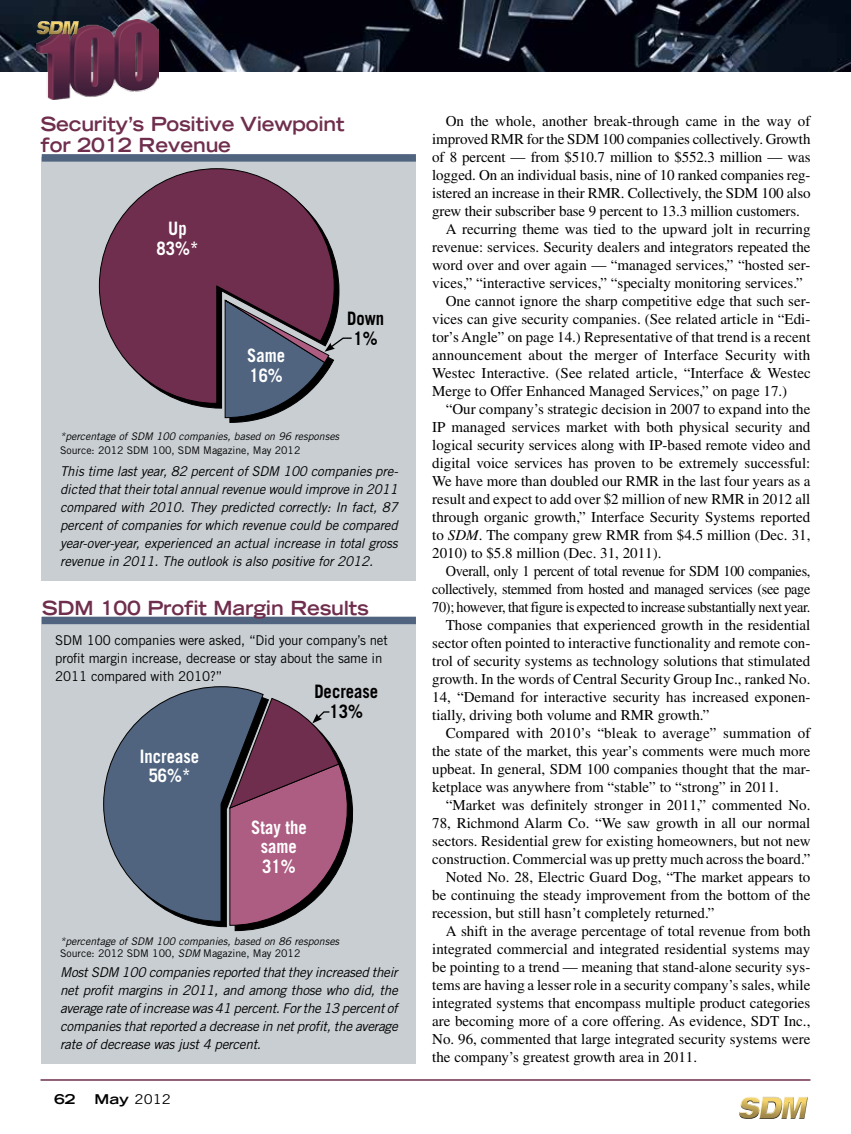
<style>
.page{position:relative;width:851px;height:1134px;background:#fff}
.page>*{position:absolute;margin:0;border:0;box-sizing:border-box;transform-origin:0 0}
.t1{font:700 expanded 19.5px/21px "Trade Gothic LH";letter-spacing:-.01em;color:#6f2e4d}
.t2{font:700 18.45px/19.8px "Trade Gothic";color:#fff;text-align:center;scale:.9 1}
.t3{font:700 18.45px/19.8px "Trade Gothic";color:#000;text-align:center;scale:.9 1}
.t4{font:15px "Times";color:#000}
.t5{font:15px "Times";letter-spacing:-.02em;color:#000;scale:.95 1}
.t6{font:italic 13.5px/18px "Trade Gothic";letter-spacing:-.015em;color:#000;text-align:justify}
.t7{font:13.5px/18px "Trade Gothic";letter-spacing:-.01em;color:#000}
.t8{font:13.5px "Trade Gothic";letter-spacing:-.01em;color:#000;scale:1.1 1}
.t9{font:700 expanded 13.5px "Trade Gothic LH";color:#000;scale:1.1 1}
.t10{font:italic 10.5px/12px "Trade Gothic";color:#000}
.t11{font:10.5px "Trade Gothic";color:#000}
.s1{font-style:normal}
.s2{font-family:"Trade Gothic LH";font-weight:700;font-stretch:expanded}
.s3{font-style:italic}
</style>
<div class="page">
<img style="left:0;top:0;width:850px;height:72px">
<svg style="left:739px;top:1097px;width:68px;height:22px"></svg>
<img style="left:36px;top:19px;width:122px;height:81px">
<svg style="left:37px;top:21px;width:42px;height:14px"></svg>
<hr style="left:40px;top:1079px;width:770px;height:2px;background:#6f2e4d">
<div style="left:42px;top:618px;width:374px;height:446px;background:#c9ced2"></div>
<div style="left:42px;top:617px;width:374px;height:7px;background:#50647f"></div>
<svg style="left:103px;top:686px;width:251px;height:245px"></svg>
<div style="left:42px;top:158px;width:374px;height:423px;background:#c9ced2"></div>
<div style="left:42px;top:154px;width:374px;height:8px;background:#50647f"></div>
<svg style="left:99px;top:168px;width:236px;height:236px"></svg>
<svg style="left:224px;top:299px;width:128px;height:124px"></svg>
<h1 class="t1" style="left:40px;top:113px;width:305px">Security’s Positive Viewpoint for 2012 Revenue</h1>
<p class="t2" style="left:157px;top:218px;width:48px">Up<br>83%*</p>
<p class="t2" style="left:247px;top:345px;width:44px;text-align:left">Same<br>16%</p>
<p class="t3" style="left:347px;top:308px;width:43px">Down<br>1%</p>
<p class="t10" style="left:60px;top:430px;width:281px">*percentage of SDM 100 companies, based on 96 responses</p>
<p class="t11" style="left:60px;top:444px;width:242px">Source: 2012 SDM 100, SDM Magazine, May 2012</p>
<p class="t6" style="left:60px;top:462px;width:339px">This time last year, 82 percent of SDM 100 companies pre&shy;dicted that their total annual revenue would improve in 2011 compared with 2010. They predicted correctly: In fact, 87 percent of companies for which revenue could be compared year-over-year, experienced an actual increase in total gross revenue in 2011. The outlook is also positive for 2012.</p>
<h1 class="t1" style="left:42px;top:597px;width:328px">SDM 100 Profit Margin Results</h1>
<p class="t7" style="left:55px;top:631px;width:334px">SDM 100 companies were asked, “Did your company’s net profit margin increase, decrease or stay about the same in<br>2011 compared with 2010?”</p>
<p class="t3" style="left:314px;top:681px;width:72px">Decrease<br>13%</p>
<p class="t2" style="left:140px;top:746px;width:67px">Increase<br>56%*</p>
<p class="t2" style="left:251px;top:817px;width:63px">Stay the same<br>31%</p>
<p class="t10" style="left:60px;top:935px;width:281px">*percentage of SDM 100 companies, based on 86 responses<br><span class="s1">Source: 2012 SDM 100,</span> SDM <span class="s1">Magazine, May 2012</span></p>
<p class="t6" style="left:60px;top:963px;width:339px">Most SDM 100 companies reported that they increased their net profit margins in 2011, and among those who did, the average rate of increase was 41 percent. For the 13 percent of companies that reported a decrease in net profit, the average rate of decrease was just 4 percent.</p>
<p class="t9" style="left:54px;top:1091px;width:21px">62</p>
<p class="t8" style="left:94px;top:1091px;width:71px"><span class="s2">May</span> 2012</p>
<p class="t4" style="left:446px;top:113px;width:366px">On the whole, another break-through came in the way of</p>
<p class="t4" style="left:432px;top:131px;width:380px">improved RMR for the SDM 100 companies collectively. Growth</p>
<p class="t4" style="left:432px;top:149px;width:380px">of 8 percent — from $510.7 million to $552.3 million — was</p>
<p class="t4" style="left:432px;top:167px;width:379px">logged. On an individual basis, nine of 10 ranked companies reg-</p>
<p class="t4" style="left:432px;top:185px;width:380px">istered an increase in their RMR. Collectively, the SDM 100 also</p>
<p class="t4" style="left:432px;top:203px;width:369px">grew their subscriber base 9 percent to 13.3 million customers.</p>
<p class="t4" style="left:446px;top:221px;width:366px">A recurring theme was tied to the upward jolt in recurring</p>
<p class="t4" style="left:432px;top:239px;width:380px">revenue: services. Security dealers and integrators repeated the</p>
<p class="t4" style="left:432px;top:257px;width:380px">word over and over again — “managed services,” “hosted ser-</p>
<p class="t4" style="left:432px;top:275px;width:372px">vices,” “interactive services,” “specialty monitoring services.”</p>
<p class="t4" style="left:446px;top:293px;width:366px">One cannot ignore the sharp competitive edge that such ser-</p>
<p class="t4" style="left:432px;top:311px;width:379px">vices can give security companies. (See related article in “Edi-</p>
<p class="t4" style="left:432px;top:329px;width:380px">tor’s Angle” on page 14.) Representative of that trend is a recent</p>
<p class="t4" style="left:432px;top:347px;width:379px">announcement about the merger of Interface Security with</p>
<p class="t4" style="left:432px;top:365px;width:380px">Westec Interactive. (See related article, “Interface &amp; Westec</p>
<p class="t4" style="left:432px;top:383px;width:356px">Merge to Offer Enhanced Managed Services,” on page 17.)</p>
<p class="t4" style="left:445px;top:401px;width:366px">“Our company’s strategic decision in 2007 to expand into the</p>
<p class="t4" style="left:432px;top:419px;width:379px">IP managed services market with both physical security and</p>
<p class="t4" style="left:432px;top:437px;width:380px">logical security services along with IP-based remote video and</p>
<p class="t4" style="left:432px;top:455px;width:380px">digital voice services has proven to be extremely successful:</p>
<p class="t4" style="left:432px;top:473px;width:380px">We have more than doubled our RMR in the last four years as a</p>
<p class="t4" style="left:432px;top:491px;width:379px">result and expect to add over $2 million of new RMR in 2012 all</p>
<p class="t4" style="left:432px;top:509px;width:379px">through organic growth,” Interface Security Systems reported</p>
<p class="t4" style="left:432px;top:527px;width:379px">to <span class="s3">SDM</span>. The company grew RMR from $4.5 million (Dec. 31,</p>
<p class="t4" style="left:432px;top:545px;width:231px">2010) to $5.8 million (Dec. 31, 2011).</p>
<p class="t5" style="left:446px;top:563px;width:385px">Overall, only 1 percent of total revenue for SDM 100 companies,</p>
<p class="t5" style="left:432px;top:581px;width:399px">collectively, stemmed from hosted and managed services (see page</p>
<p class="t5" style="left:432px;top:599px;width:399px">70); however, that figure is expected to increase substantially next year.</p>
<p class="t4" style="left:446px;top:617px;width:366px">Those companies that experienced growth in the residential</p>
<p class="t4" style="left:432px;top:635px;width:379px">sector often pointed to interactive functionality and remote con-</p>
<p class="t4" style="left:432px;top:653px;width:379px">trol of security systems as technology solutions that stimulated</p>
<p class="t4" style="left:432px;top:671px;width:380px">growth. In the words of Central Security Group Inc., ranked No.</p>
<p class="t4" style="left:432px;top:689px;width:380px">14, “Demand for interactive security has increased exponen-</p>
<p class="t4" style="left:432px;top:707px;width:278px">tially, driving both volume and RMR growth.”</p>
<p class="t4" style="left:446px;top:725px;width:366px">Compared with 2010’s “bleak to average” summation of</p>
<p class="t4" style="left:432px;top:743px;width:380px">the state of the market, this year’s comments were much more</p>
<p class="t4" style="left:432px;top:761px;width:380px">upbeat. In general, SDM 100 companies thought that the mar-</p>
<p class="t4" style="left:432px;top:779px;width:348px">ketplace was anywhere from “stable” to “strong” in 2011.</p>
<p class="t4" style="left:446px;top:797px;width:366px">“Market was definitely stronger in 2011,” commented No.</p>
<p class="t4" style="left:432px;top:815px;width:379px">78, Richmond Alarm Co. “We saw growth in all our normal</p>
<p class="t4" style="left:432px;top:833px;width:380px">sectors. Residential grew for existing homeowners, but not new</p>
<p class="t4" style="left:432px;top:851px;width:380px">construction. Commercial was up pretty much across the board.”</p>
<p class="t4" style="left:446px;top:869px;width:366px">Noted No. 28, Electric Guard Dog, “The market appears to</p>
<p class="t4" style="left:432px;top:887px;width:380px">be continuing the steady improvement from the bottom of the</p>
<p class="t4" style="left:432px;top:905px;width:284px">recession, but still hasn’t completely returned.”</p>
<p class="t4" style="left:446px;top:923px;width:366px">A shift in the average percentage of total revenue from both</p>
<p class="t4" style="left:432px;top:941px;width:379px">integrated commercial and integrated residential systems may</p>
<p class="t4" style="left:432px;top:959px;width:379px">be pointing to a trend — meaning that stand-alone security sys-</p>
<p class="t4" style="left:432px;top:977px;width:380px">tems are having a lesser role in a security company’s sales, while</p>
<p class="t4" style="left:432px;top:995px;width:380px">integrated systems that encompass multiple product categories</p>
<p class="t4" style="left:432px;top:1013px;width:380px">are becoming more of a core offering. As evidence, SDT Inc.,</p>
<p class="t4" style="left:432px;top:1031px;width:380px">No. 96, commented that large integrated security systems were</p>
<p class="t4" style="left:432px;top:1049px;width:266px">the company’s greatest growth area in 2011.</p>
</div>
